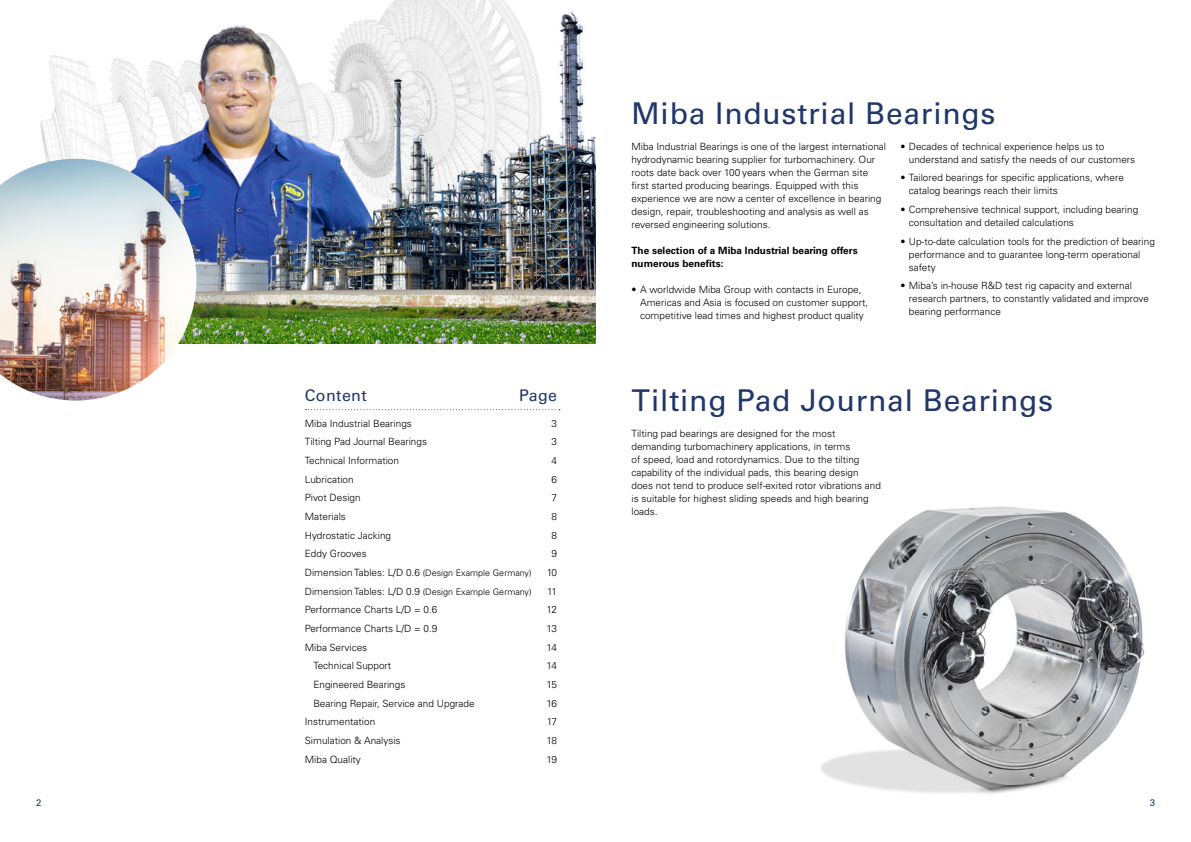
<style>
.page{position:relative;width:1191px;height:842px;background:#fff}
.page>*{position:absolute;margin:0;border:0;box-sizing:border-box;transform-origin:0 0}
.t1{font:30px "Univers LT Pro 55 Roman";letter-spacing:.025em;color:#203769}
.t2{font:16px "Univers LT Pro 55 Roman";letter-spacing:.025em;color:#203769}
.t3{font:300 10px/13px "Univers LT Pro 45";color:#000}
.t4{font:700 10px/13px "Univers LT Pro 65";color:#000}
.t5{font:9.5px "Univers LT Pro 55 Roman";color:#203769}
.s1{font-size:9px}
</style>
<div class="page">
<img style="left:821px;top:506px;width:324px;height:288px">
<svg style="left:305px;top:409px;width:255px;height:1px"></svg>
<img style="left:40px;top:0;width:555px;height:343px">
<img style="left:0;top:159px;width:196px;height:241px">
<h2 class="t2" style="left:305px;top:386px;width:63px">Content</h2>
<h2 class="t2" style="left:519px;top:386px;width:40px">Page</h2>
<p class="t3" style="left:305px;top:417px;width:109px">Miba Industrial Bearings</p>
<p class="t3" style="left:551px;top:417px;width:7px">3</p>
<p class="t3" style="left:305px;top:435px;width:124px">Tilting Pad Journal Bearings</p>
<p class="t3" style="left:551px;top:435px;width:7px">3</p>
<p class="t3" style="left:305px;top:454px;width:96px">Technical Information</p>
<p class="t3" style="left:551px;top:454px;width:7px">4</p>
<p class="t3" style="left:305px;top:473px;width:50px">Lubrication</p>
<p class="t3" style="left:551px;top:473px;width:7px">6</p>
<p class="t3" style="left:305px;top:491px;width:57px">Pivot Design</p>
<p class="t3" style="left:551px;top:491px;width:7px">7</p>
<p class="t3" style="left:305px;top:510px;width:43px">Materials</p>
<p class="t3" style="left:551px;top:510px;width:7px">8</p>
<p class="t3" style="left:305px;top:529px;width:88px">Hydrostatic Jacking</p>
<p class="t3" style="left:551px;top:529px;width:7px">8</p>
<p class="t3" style="left:305px;top:547px;width:63px">Eddy Grooves</p>
<p class="t3" style="left:551px;top:547px;width:7px">9</p>
<p class="t3" style="left:305px;top:566px;width:228px">Dimension Tables: L/D 0.6 <span class="s1">(Design Example Germany)</span></p>
<p class="t3" style="left:547px;top:566px;width:12px">10</p>
<p class="t3" style="left:305px;top:585px;width:228px">Dimension Tables: L/D 0.9 <span class="s1">(Design Example Germany)</span></p>
<p class="t3" style="left:547px;top:585px;width:11px">11</p>
<p class="t3" style="left:305px;top:603px;width:134px">Performance Charts L/D = 0.6</p>
<p class="t3" style="left:546px;top:603px;width:12px">12</p>
<p class="t3" style="left:305px;top:622px;width:134px">Performance Charts L/D = 0.9</p>
<p class="t3" style="left:546px;top:622px;width:12px">13</p>
<p class="t3" style="left:305px;top:641px;width:64px">Miba Services</p>
<p class="t3" style="left:546px;top:641px;width:12px">14</p>
<p class="t3" style="left:313px;top:659px;width:79px">Technical Support</p>
<p class="t3" style="left:546px;top:659px;width:12px">14</p>
<p class="t3" style="left:313px;top:678px;width:94px">Engineered Bearings</p>
<p class="t3" style="left:546px;top:678px;width:12px">15</p>
<p class="t3" style="left:313px;top:697px;width:163px">Bearing Repair, Service and Upgrade</p>
<p class="t3" style="left:546px;top:697px;width:12px">16</p>
<p class="t3" style="left:305px;top:715px;width:72px">Instrumentation</p>
<p class="t3" style="left:547px;top:715px;width:12px">17</p>
<p class="t3" style="left:305px;top:734px;width:97px">Simulation &amp; Analysis</p>
<p class="t3" style="left:546px;top:734px;width:12px">18</p>
<p class="t3" style="left:305px;top:753px;width:58px">Miba Quality</p>
<p class="t3" style="left:546px;top:753px;width:12px">19</p>
<h1 class="t1" style="left:631px;top:95px;width:365px">Miba Industrial Bearings</h1>
<p class="t3" style="left:631px;top:139px;width:256px">Miba Industrial Bearings is one of the largest international hydrodynamic bearing supplier for turbomachinery. Our roots date back over 100 years when the German site first started producing bearings. Equipped with this experience we are now a center of excellence in bearing design, repair, troubleshooting and analysis as well as reversed engineering solutions.</p>
<p class="t4" style="left:631px;top:244px;width:228px">The selection of a Miba Industrial bearing offers numerous benefits:</p>
<p class="t3" style="left:640px;top:282px;width:230px;text-indent:-8px">• A worldwide Miba Group with contacts in Europe,<br>Americas and Asia is focused on customer support, competitive lead times and highest product quality</p>
<p class="t3" style="left:908px;top:139px;width:228px;text-indent:-8px">• Decades of technical experience helps us to understand and satisfy the needs of our customers</p>
<p class="t3" style="left:908px;top:171px;width:217px;text-indent:-8px">• Tailored bearings for specific applications, where catalog bearings reach their limits</p>
<p class="t3" style="left:908px;top:203px;width:231px;text-indent:-8px">• Comprehensive technical support, including bearing consultation and detailed calculations</p>
<p class="t3" style="left:908px;top:234px;width:248px;text-indent:-8px">• Up-to-date calculation tools for the prediction of bearing performance and to guarantee long-term operational safety</p>
<p class="t3" style="left:908px;top:279px;width:242px;text-indent:-8px">• Miba’s in-house R&amp;D test rig capacity and external research partners, to constantly validated and improve bearing performance</p>
<h1 class="t1" style="left:631px;top:382px;width:423px">Tilting Pad Journal Bearings</h1>
<p class="t3" style="left:631px;top:427px;width:251px">Tilting pad bearings are designed for the most demanding turbomachinery applications, in terms<br>of speed, load and rotordynamics. Due to the tilting capability of the individual pads, this bearing design does not tend to produce self-exited rotor vibrations and is suitable for highest sliding speeds and high bearing loads.</p>
<p class="t5" style="left:36px;top:797px;width:7px">2</p>
<p class="t5" style="left:1149px;top:797px;width:7px">3</p>
</div>
